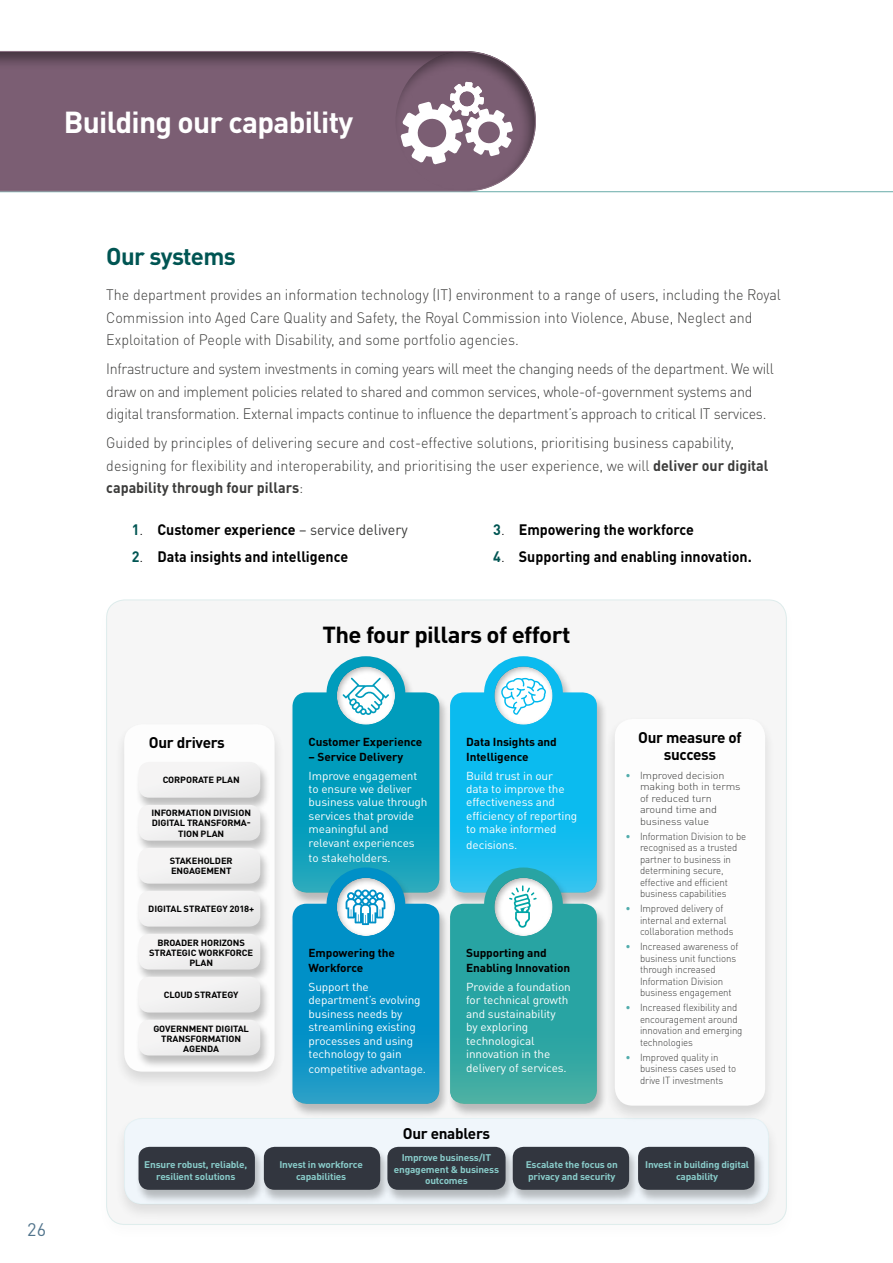
<style>
.page{position:relative;width:893px;height:1263px;background:#fff}
.page>*{position:absolute;margin:0;border:0;box-sizing:border-box;transform-origin:0 0}
.Heading_level_2{font:700 30px "DINOT";letter-spacing:-.025em;color:#fff}
.Heading_level_3{font:700 24px "DINOT";letter-spacing:-.03em;color:#005553}
.t1{font:700 22.95px "DINOT";letter-spacing:-.025em;color:#000;scale:1.04 1}
.t2{font:18px "DINOT";color:#51748c}
.t3{font:700 15.3px/16.5px "DINOT";letter-spacing:-.02em;color:#000;text-align:center}
.Main_text{font:300 15px/22.5px "DINOT";color:#3c3c3b;scale:.95 1}
.Main_text-2{font:300 15px/22.5px "DINOT";letter-spacing:-.02em;color:#3c3c3b;scale:.95 1}
.t4{font:700 15px "DINOT";color:#000;scale:.95 1}
.Main_text-3{font:11.55px/13.4px "DINOT";letter-spacing:-.01em;color:#fff}
.Main_text-4{font:700 11.55px/15.3px "DINOT";letter-spacing:-.01em;color:#000}
.Main_text-5{font:300 10.2px/11.6px "DINOT";letter-spacing:-.01em;color:#3c3c3b;scale:.95 1}
.t5{font:700 9.6px/11.6px "DINOT";letter-spacing:-.02em;color:#89ccca;text-align:center;scale:1.05 1}
.t6{font:700 8.85px/10.2px "DINOT";letter-spacing:-.01em;color:#000;text-align:center;scale:1.05 1}
.s1{font-weight:700}
.s2{color:#005553}
.s3{font-weight:300}
.s4{font-weight:400;color:#3c3c3b}
.s5{color:#50acac}
</style>
<div class="page">
<hr style="left:0;top:191px;width:893px;height:1px;background:#00726f">
<div style="left:382px;top:40px;width:168px;height:152px;background:#fff"></div>
<svg style="left:0;top:51px;width:536px;height:141px;background:#7b6074"></svg>
<div style="left:96px;top:596px;width:702px;height:647px;background:#f6f6f6"></div>
<div style="left:114px;top:1115px;width:666px;height:108px;background:#000;opacity:.15"></div>
<div style="left:124px;top:1118px;width:645px;height:86px;border:1px solid #89ccca;border-radius:18px"></div>
<div style="left:604px;top:715px;width:173px;height:408px;background:#000;opacity:.15"></div>
<div style="left:615px;top:719px;width:150px;height:387px;background:#fff;border-radius:18px"></div>
<div style="left:114px;top:721px;width:172px;height:369px;background:#000;opacity:.15"></div>
<div style="left:124px;top:724px;width:151px;height:347px;background:#fff;border-radius:18px"></div>
<div style="left:290px;top:657px;width:159px;height:249px;background:#000;opacity:.25"></div>
<div style="left:448px;top:657px;width:159px;height:249px;background:#000;opacity:.25"></div>
<div style="left:290px;top:869px;width:159px;height:249px;background:#000;opacity:.25"></div>
<div style="left:448px;top:869px;width:159px;height:249px;background:#000;opacity:.25"></div>
<svg style="left:292px;top:656px;width:147px;height:448px;background:#25a3c7"></svg>
<svg style="left:450px;top:656px;width:147px;height:448px;background:#3bb9cd"></svg>
<div style="left:136px;top:763px;width:135px;height:48px;background:#000;opacity:.25"></div>
<svg style="left:139px;top:762px;width:121px;height:36px"></svg>
<div style="left:136px;top:806px;width:135px;height:48px;background:#000;opacity:.25"></div>
<svg style="left:139px;top:805px;width:121px;height:36px"></svg>
<div style="left:136px;top:849px;width:135px;height:48px;background:#000;opacity:.25"></div>
<svg style="left:139px;top:848px;width:121px;height:36px"></svg>
<div style="left:136px;top:892px;width:135px;height:48px;background:#000;opacity:.25"></div>
<svg style="left:139px;top:891px;width:121px;height:35px"></svg>
<div style="left:136px;top:935px;width:135px;height:48px;background:#000;opacity:.25"></div>
<svg style="left:139px;top:934px;width:121px;height:35px"></svg>
<div style="left:136px;top:978px;width:135px;height:48px;background:#000;opacity:.25"></div>
<svg style="left:139px;top:977px;width:121px;height:35px"></svg>
<div style="left:136px;top:1021px;width:135px;height:48px;background:#000;opacity:.25"></div>
<svg style="left:139px;top:1020px;width:121px;height:35px"></svg>
<div style="left:136px;top:1148px;width:129px;height:55px;background:#000;opacity:.25"></div>
<div style="left:139px;top:1147px;width:116px;height:43px;background:#32363f;border-radius:11px"></div>
<div style="left:261px;top:1148px;width:129px;height:55px;background:#000;opacity:.25"></div>
<div style="left:264px;top:1147px;width:116px;height:43px;background:#32363f;border-radius:11px"></div>
<div style="left:385px;top:1148px;width:130px;height:55px;background:#000;opacity:.25"></div>
<div style="left:387px;top:1147px;width:119px;height:43px;background:#32363f;border-radius:11px"></div>
<div style="left:510px;top:1148px;width:129px;height:55px;background:#000;opacity:.25"></div>
<div style="left:513px;top:1147px;width:116px;height:43px;background:#32363f;border-radius:11px"></div>
<div style="left:636px;top:1148px;width:129px;height:55px;background:#000;opacity:.25"></div>
<div style="left:638px;top:1147px;width:116px;height:43px;background:#32363f;border-radius:11px"></div>
<svg style="left:400px;top:82px;width:113px;height:82px"></svg>
<p class="Heading_level_2" style="left:64px;top:103px;width:291px">Building our capability</p>
<h3 class="t2" style="left:27px;top:1218px;width:20px">26</h3>
<p class="Heading_level_3" style="left:106px;top:241px;width:131px">Our systems</p>
<p class="Main_text" style="left:106px;top:283px;width:712px">The department provides an information technology (IT) environment to a range of users, including the Royal<br>Commission into Aged Care Quality and Safety, the Royal Commission into Violence, Abuse, Neglect and<br>Exploitation of People with Disability, and some portfolio agencies.</p>
<p class="Main_text-2" style="left:106px;top:357px;width:704px">Infrastructure and system investments in coming years will meet the changing needs of the department. We will draw on and implement policies related to shared and common services, whole-of-government systems and digital transformation. External impacts continue to influence the department’s approach to critical IT services.</p>
<p class="Main_text" style="left:106px;top:431px;width:698px">Guided by principles of delivering secure and cost-effective solutions, prioritising business capability, designing for flexibility and interoperability, and prioritising the user experience, we will <span class="s1">deliver our digital capability through four pillars</span>:</p>
<p class="t4" style="left:132px;top:519px;width:292px"><span class="s2">1</span><span class="s3">.</span> Customer experience <span class="s4">– service delivery</span></p>
<p class="t4" style="left:132px;top:547px;width:229px"><span class="s2">2</span><span class="s3">.</span> Data insights and intelligence</p>
<p class="t4" style="left:493px;top:519px;width:213px"><span class="s2">3</span><span class="s3">.</span> Empowering the workforce</p>
<p class="t4" style="left:493px;top:547px;width:274px"><span class="s2">4</span><span class="s3">.</span> Supporting and enabling innovation.</p>
<p class="t1" style="left:322px;top:619px;width:240px">The four pillars of effort</p>
<p class="t3" style="left:149px;top:734px;width:78px">Our drivers</p>
<p class="Main_text-4" style="left:309px;top:733px;width:115px">Customer Experience</p>
<p class="Main_text-4" style="left:309px;top:749px;width:96px">– Service Delivery</p>
<p class="Main_text-3" style="left:309px;top:769px;width:120px">Improve engagement to ensure we deliver business value through services that provide meaningful and relevant experiences</p>
<p class="Main_text-3" style="left:309px;top:851px;width:84px">to stakeholders.</p>
<p class="t6" style="left:163px;top:774px;width:75px">CORPORATE PLAN</p>
<p class="t6" style="left:151px;top:807px;width:96px">INFORMATION DIVISION<br>DIGITAL TRANSFORMA-<br>TION PLAN</p>
<p class="t6" style="left:170px;top:855px;width:61px;text-align:left">STAKEHOLDER<br>ENGAGEMENT</p>
<p class="t6" style="left:148px;top:903px;width:102px">DIGITAL STRATEGY 2018+</p>
<p class="t6" style="left:149px;top:937px;width:101px">BROADER HORIZONS<br>STRATEGIC WORKFORCE<br>PLAN</p>
<p class="t6" style="left:164px;top:989px;width:73px">CLOUD STRATEGY</p>
<p class="t6" style="left:153px;top:1023px;width:93px">GOVERNMENT DIGITAL<br>TRANSFORMATION<br>AGENDA</p>
<p class="Main_text-4" style="left:309px;top:945px;width:88px">Empowering the<br>Workforce</p>
<p class="Main_text-3" style="left:309px;top:980px;width:113px">Support the department’s evolving business needs by streamlining existing processes and using technology to gain</p>
<p class="Main_text-3" style="left:309px;top:1062px;width:119px">competitive advantage.</p>
<p class="Main_text-4" style="left:466px;top:733px;width:92px">Data Insights and<br>Intelligence</p>
<p class="Main_text-3" style="left:466px;top:769px;width:113px">Build trust in our data to improve the effectiveness and efficiency of reporting to make informed</p>
<p class="Main_text-3" style="left:466px;top:837px;width:53px">decisions.</p>
<p class="Main_text-4" style="left:466px;top:945px;width:106px">Supporting and<br>Enabling Innovation</p>
<p class="Main_text-3" style="left:466px;top:980px;width:106px">Provide a foundation for technical growth and sustainability<br>by exploring technological innovation in the delivery of services.</p>
<p class="t3" style="left:403px;top:1124px;width:89px">Our enablers</p>
<p class="t3" style="left:638px;top:729px;width:105px">Our measure of success</p>
<p class="Main_text-5" style="left:640px;top:769px;width:107px;text-indent:-14px"><span class="s5">•</span> Improved decision making both in terms of reduced turn around time and business value</p>
<p class="Main_text-5" style="left:640px;top:830px;width:113px;text-indent:-14px"><span class="s5">•</span> Information Division to be recognised as a trusted partner to business in determining secure, effective and efficient business capabilities</p>
<p class="Main_text-5" style="left:640px;top:902px;width:100px;text-indent:-14px"><span class="s5">•</span> Improved delivery of internal and external collaboration methods</p>
<p class="Main_text-5" style="left:640px;top:941px;width:105px;text-indent:-14px"><span class="s5">•</span> Increased awareness of business unit functions through increased<br>Information Division business engagement</p>
<p class="Main_text-5" style="left:640px;top:1002px;width:109px;text-indent:-14px"><span class="s5">•</span> Increased flexibility and encouragement around innovation and emerging technologies</p>
<p class="Main_text-5" style="left:640px;top:1051px;width:103px;text-indent:-14px"><span class="s5">•</span> Improved quality in business cases used to drive IT investments</p>
<p class="t5" style="left:144px;top:1159px;width:100px">Ensure robust, reliable, resilient solutions</p>
<p class="t5" style="left:279px;top:1159px;width:81px">Invest in workforce capabilities</p>
<p class="t5" style="left:394px;top:1152px;width:102px">Improve business/IT engagement &amp; business outcomes</p>
<p class="t5" style="left:526px;top:1159px;width:89px;text-align:left">Escalate the focus on privacy and security</p>
<p class="t5" style="left:645px;top:1159px;width:101px">Invest in building digital capability</p>
</div>
